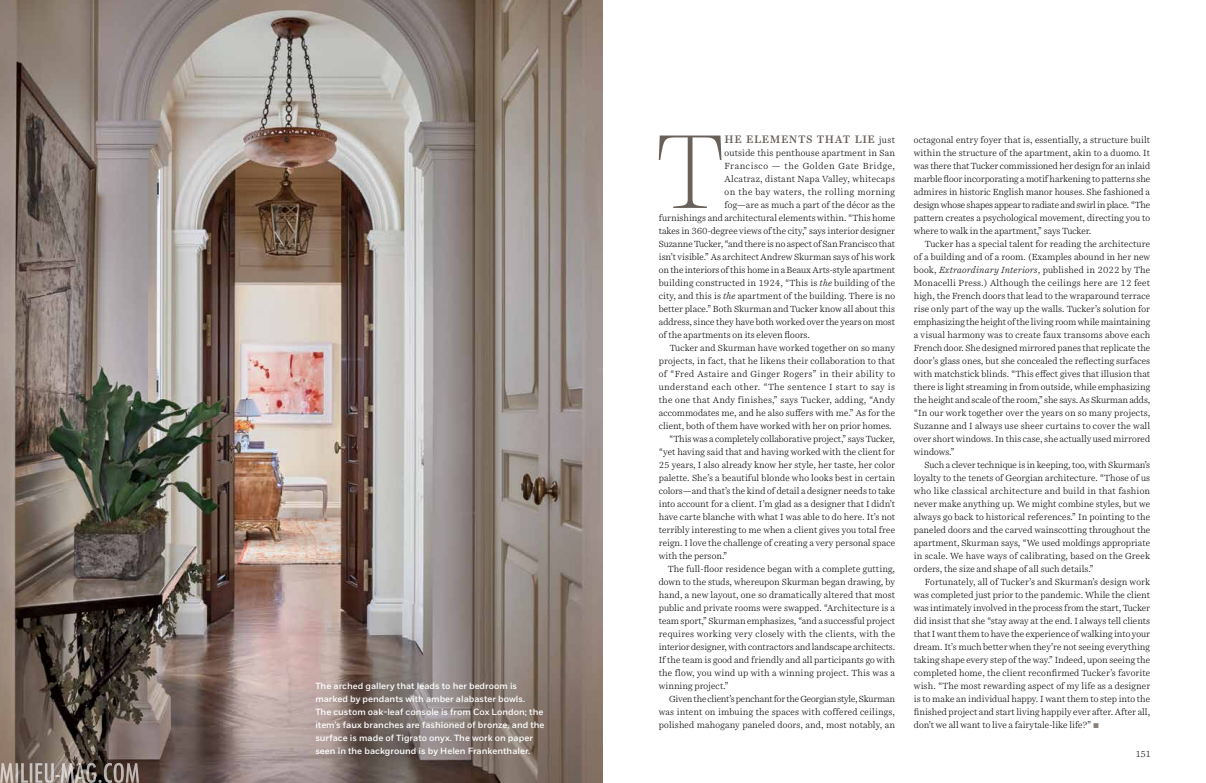
<style>
.page{position:relative;width:1206px;height:783px;background:#fff}
.page>*{position:absolute;margin:0;border:0;box-sizing:border-box;transform-origin:0 0}
.t1{font:100 106.7px "Harriet Display";color:#69605a}
.t2{font:500 11px "Harriet Text";letter-spacing:.05em;color:#69605a}
.t3{font:300 9px/13px "Harriet Text";letter-spacing:.005em;color:#000;text-align:justify}
.t4{font:500 9px/13px "Fort";color:#fff}
.t5{font:300 9px "Harriet Text";letter-spacing:.025em;color:#000}
.t6{font:300 9px "Harriet Text";letter-spacing:.04em;color:#000}
.t7{font:300 9px "Harriet Text";letter-spacing:-.015em;color:#000}
.t8{font:300 9px "Harriet Text";letter-spacing:-.025em;color:#000}
.t9{font:300 9px "Harriet Text";letter-spacing:.035em;color:#000}
.t10{font:300 9px "Harriet Text";letter-spacing:.055em;color:#000}
.s1{font-weight:300;font-size:9px;color:#000}
.s2{font-style:italic}
.s3{color:#88807a}
</style>
<div class="page">
<img style="left:0;top:0;width:603px;height:783px">
<svg style="left:0;top:763px;width:139px;height:20px;background:#887d76"></svg>
<p class="t4" style="left:315px;top:680px;width:231px">The arched gallery that leads to her bedroom is marked by pendants with amber alabaster bowls.<br>The custom oak-leaf console is from Cox London; the item’s faux branches are fashioned of bronze, and the surface is made of Tigrato onyx. The work on paper seen in the background is by Helen Frankenthaler.</p>
<h1 class="t1" style="left:656px;top:96px;width:71px">T</h1>
<p class="t2" style="left:725px;top:131px;width:172px">HE ELEMENTS THAT LIE <span class="s1">just</span></p>
<p class="t3" style="left:725px;top:146px;width:172px">outside this penthouse apartment in San</p>
<p class="t10" style="left:725px;top:160px;width:172px">Francisco — the Golden Gate Bridge,</p>
<p class="t3" style="left:725px;top:172px;width:172px">Alcatraz, distant Napa Valley, whitecaps</p>
<p class="t6" style="left:725px;top:186px;width:172px">on the bay waters, the rolling morning</p>
<p class="t3" style="left:725px;top:198px;width:172px">fog—are as much a part of the décor as the</p>
<p class="t3" style="left:659px;top:211px;width:238px">furnishings and architectural elements within. “This home</p>
<p class="t3" style="left:659px;top:224px;width:238px">takes in 360-degree views of the city,” says interior designer</p>
<p class="t7" style="left:659px;top:238px;width:238px">Suzanne Tucker, “and there is no aspect of San Francisco that</p>
<p class="t3" style="left:659px;top:250px;width:238px">isn’t visible.” As architect Andrew Skurman says of his work</p>
<p class="t3" style="left:659px;top:263px;width:238px">on the interiors of this home in a Beaux Arts-style apartment</p>
<p class="t3" style="left:659px;top:276px;width:238px">building constructed in 1924, “This is <span class="s2">the</span> building of the</p>
<p class="t3" style="left:659px;top:289px;width:238px">city, and this is <span class="s2">the</span> apartment of the building. There is no</p>
<p class="t3" style="left:659px;top:302px;width:238px">better place.” Both Skurman and Tucker know all about this</p>
<p class="t3" style="left:659px;top:315px;width:238px">address, since they have both worked over the years on most</p>
<p class="t3" style="left:659px;top:328px;width:153px">of the apartments on its eleven floors.</p>
<p class="t3" style="left:670px;top:341px;width:227px">Tucker and Skurman have worked together on so many</p>
<p class="t3" style="left:659px;top:354px;width:238px">projects, in fact, that he likens their collaboration to that</p>
<p class="t9" style="left:659px;top:368px;width:238px">of “Fred Astaire and Ginger Rogers” in their ability to</p>
<p class="t6" style="left:659px;top:381px;width:238px">understand each other. “The sentence I start to say is</p>
<p class="t5" style="left:659px;top:394px;width:238px">the one that Andy finishes,” says Tucker, adding, “Andy</p>
<p class="t3" style="left:659px;top:406px;width:238px">accommodates me, and he also suffers with me.” As for the</p>
<p class="t3" style="left:659px;top:419px;width:234px">client, both of them have worked with her on prior homes.</p>
<p class="t3" style="left:669px;top:432px;width:227px">“This was a completely collaborative project,” says Tucker,</p>
<p class="t3" style="left:659px;top:445px;width:238px">“yet having said that and having worked with the client for</p>
<p class="t3" style="left:659px;top:458px;width:238px">25 years, I also already know her style, her taste, her color</p>
<p class="t3" style="left:659px;top:471px;width:238px">palette. She’s a beautiful blonde who looks best in certain</p>
<p class="t3" style="left:659px;top:484px;width:238px">colors—and that’s the kind of detail a designer needs to take</p>
<p class="t3" style="left:659px;top:497px;width:238px">into account for a client. I’m glad as a designer that I didn’t</p>
<p class="t3" style="left:659px;top:510px;width:238px">have carte blanche with what I was able to do here. It’s not</p>
<p class="t3" style="left:659px;top:523px;width:238px">terribly interesting to me when a client gives you total free</p>
<p class="t3" style="left:659px;top:536px;width:238px">reign. I love the challenge of creating a very personal space</p>
<p class="t3" style="left:659px;top:549px;width:70px">with the person.”</p>
<p class="t3" style="left:668px;top:562px;width:229px">The full-floor residence began with a complete gutting,</p>
<p class="t3" style="left:659px;top:575px;width:238px">down to the studs, whereupon Skurman began drawing, by</p>
<p class="t3" style="left:659px;top:588px;width:238px">hand, a new layout, one so dramatically altered that most</p>
<p class="t3" style="left:659px;top:601px;width:238px">public and private rooms were swapped. “Architecture is a</p>
<p class="t3" style="left:659px;top:614px;width:238px">team sport,” Skurman emphasizes, “and a successful project</p>
<p class="t5" style="left:659px;top:627px;width:238px">requires working very closely with the clients, with the</p>
<p class="t3" style="left:659px;top:640px;width:238px">interior designer, with contractors and landscape architects.</p>
<p class="t3" style="left:659px;top:653px;width:238px">If the team is good and friendly and all participants go with</p>
<p class="t3" style="left:659px;top:666px;width:238px">the flow, you wind up with a winning project. This was a</p>
<p class="t3" style="left:659px;top:679px;width:71px">winning project.”</p>
<p class="t8" style="left:669px;top:692px;width:228px">Given the client’s penchant for the Georgian style, Skurman</p>
<p class="t3" style="left:659px;top:705px;width:238px">was intent on imbuing the spaces with coffered ceilings,</p>
<p class="t3" style="left:659px;top:718px;width:238px">polished mahogany paneled doors, and, most notably, an</p>
<p class="t3" style="left:914px;top:133px;width:238px">octagonal entry foyer that is, essentially, a structure built within the structure of the apartment, akin to a duomo. It was there that Tucker commissioned her design for an inlaid marble floor incorporating a motif harkening to patterns she admires in historic English manor houses. She fashioned a design whose shapes appear to radiate and swirl in place. “The pattern creates a psychological movement, directing you to where to walk in the apartment,” says Tucker.</p>
<p class="t3" style="left:914px;top:237px;width:238px;text-indent:11px">Tucker has a special talent for reading the architecture of a building and of a room. (Examples abound in her new book, <span class="s2">Extraordinary Interiors</span>, published in 2022 by The Monacelli Press.) Although the ceilings here are 12 feet high, the French doors that lead to the wraparound terrace rise only part of the way up the walls. Tucker’s solution for emphasizing the height of the living room while maintaining a visual harmony was to create faux transoms above each French door. She designed mirrored panes that replicate the door’s glass ones, but she concealed the reflecting surfaces with matchstick blinds. “This effect gives that illusion that there is light streaming in from outside, while emphasizing the height and scale of the room,” she says. As Skurman adds, “In our work together over the years on so many projects, Suzanne and I always use sheer curtains to cover the wall over short windows. In this case, she actually used mirrored windows.”</p>
<p class="t3" style="left:914px;top:458px;width:238px;text-indent:11px">Such a clever technique is in keeping, too, with Skurman’s loyalty to the tenets of Georgian architecture. “Those of us who like classical architecture and build in that fashion never make anything up. We might combine styles, but we always go back to historical references.” In pointing to the paneled doors and the carved wainscotting throughout the apartment, Skurman says, “We used moldings appropriate in scale. We have ways of calibrating, based on the Greek orders, the size and shape of all such details.”</p>
<p class="t3" style="left:914px;top:575px;width:238px;text-indent:11px">Fortunately, all of Tucker’s and Skurman’s design work was completed just prior to the pandemic. While the client was intimately involved in the process from the start, Tucker did insist that she “stay away at the end. I always tell clients that I want them to have the experience of walking into your dream. It’s much better when they’re not seeing everything taking shape every step of the way.” Indeed, upon seeing the completed home, the client reconfirmed Tucker’s favorite wish. “The most rewarding aspect of my life as a designer is to make an individual happy. I want them to step into the finished project and start living happily ever after. After all, don’t we all want to live a fairytale-like life?” <span class="s3">■</span></p>
<p class="t3" style="left:1135px;top:747px;width:17px">151</p>
</div>
